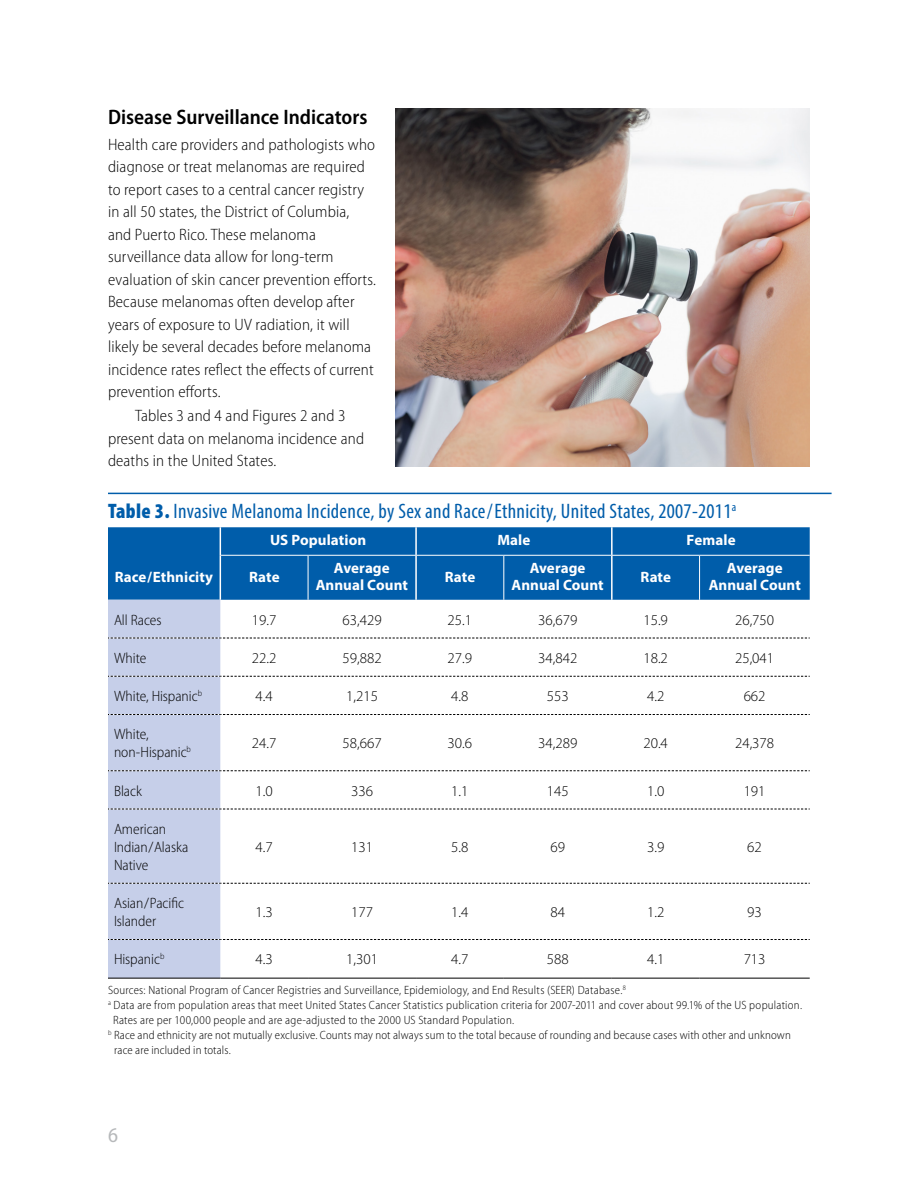
<style>
.page{position:relative;width:918px;height:1188px;background:#fff}
.page>*{position:absolute;margin:0;border:0;box-sizing:border-box;transform-origin:0 0}
.H3_FIGURE___TABLE_TI{font:condensed 21px "Myriad Pro";letter-spacing:.015em;color:#005daa}
.t1{font:600 semi-condensed 21px "Myriad Pro";color:#000}
.t2{font:semi-condensed 21px "Myriad Pro";color:#b6b8ba}
.P__1ST_PARAGRAGH{font:300 semi-condensed 16.5px/22.5px "Myriad Pro";letter-spacing:.01em;color:#000}
.TD_Table__Data_CTR{font:300 15px "Myriad Pro";color:#000}
.TH_Table_ROW_Header{font:300 semi-condensed 15px/18px "Myriad Pro";letter-spacing:-.005em;color:#000}
.TH_Table__Column_Hea{font:700 15px/16.5px "Myriad Pro";letter-spacing:.005em;color:#fff;text-align:center}
.Table__footnote{font:300 semi-condensed 12px/15px "Myriad Pro";letter-spacing:.015em;color:#000}
.s1{font-weight:900}
</style>
<div class="page">
<img style="left:395px;top:108px;width:415px;height:359px">
<hr style="left:108px;top:493px;width:724px;height:1px;background:#005daa">
<div style="left:108px;top:527px;width:702px;height:73px;background:#005daa"></div>
<hr style="left:415px;top:527px;width:2px;height:28px;background:#fff">
<hr style="left:611px;top:527px;width:2px;height:28px;background:#fff">
<hr style="left:415px;top:556px;width:2px;height:44px;background:#fff">
<hr style="left:611px;top:556px;width:2px;height:44px;background:#fff">
<hr style="left:108px;top:978px;width:112px;height:1px;background:#000">
<hr style="left:220px;top:978px;width:88px;height:1px;background:#000">
<hr style="left:308px;top:978px;width:108px;height:1px;background:#000">
<hr style="left:416px;top:978px;width:88px;height:1px;background:#000">
<hr style="left:504px;top:978px;width:108px;height:1px;background:#000">
<hr style="left:612px;top:978px;width:88px;height:1px;background:#000">
<hr style="left:700px;top:978px;width:110px;height:1px;background:#000">
<svg style="left:220px;top:527px;width:1px;height:28px"></svg>
<hr style="left:220px;top:555px;width:1px;height:45px;background:#fff">
<svg style="left:108px;top:600px;width:702px;height:378px"></svg>
<hr style="left:308px;top:556px;width:1px;height:44px;background:#fff">
<hr style="left:503px;top:556px;width:1px;height:44px;background:#fff">
<hr style="left:699px;top:556px;width:1px;height:44px;background:#fff">
<hr style="left:221px;top:555px;width:87px;height:1px;background:#fff">
<hr style="left:308px;top:555px;width:108px;height:1px;background:#fff">
<hr style="left:416px;top:555px;width:88px;height:1px;background:#fff">
<hr style="left:504px;top:555px;width:108px;height:1px;background:#fff">
<hr style="left:612px;top:555px;width:88px;height:1px;background:#fff">
<hr style="left:700px;top:555px;width:110px;height:1px;background:#fff">
<h3 class="t1" style="left:108px;top:105px;width:261px">Disease Surveillance Indicators</h3>
<p class="P__1ST_PARAGRAGH" style="left:108px;top:133px;width:269px">Health care providers and pathologists who diagnose or treat melanomas are required to report cases to a central cancer registry in all 50 states, the District of Columbia, and Puerto Rico. These melanoma surveillance data allow for long-term evaluation of skin cancer prevention efforts.<br>Because melanomas often develop after years of exposure to UV radiation, it will likely be several decades before melanoma incidence rates reflect the effects of current prevention efforts.</p>
<p class="P__1ST_PARAGRAGH" style="left:108px;top:405px;width:258px;text-indent:27px">Tables 3 and 4 and Figures 2 and 3 present data on melanoma incidence and deaths in the United States.</p>
<h3 class="H3_FIGURE___TABLE_TI" style="left:108px;top:498px;width:630px"><span class="s1">Table 3.</span> Invasive Melanoma Incidence, by Sex and Race/Ethnicity, United States, 2007-2011<sup>a</sup></h3>
<p class="TH_Table__Column_Hea" style="left:270px;top:531px;width:98px">US Population</p>
<p class="TH_Table__Column_Hea" style="left:497px;top:531px;width:34px">Male</p>
<p class="TH_Table__Column_Hea" style="left:687px;top:531px;width:51px">Female</p>
<p class="TH_Table__Column_Hea" style="left:115px;top:568px;width:100px">Race/Ethnicity</p>
<p class="TH_Table__Column_Hea" style="left:249px;top:568px;width:32px">Rate</p>
<p class="TH_Table__Column_Hea" style="left:316px;top:559px;width:94px">Average<br>Annual Count</p>
<p class="TH_Table__Column_Hea" style="left:445px;top:568px;width:32px">Rate</p>
<p class="TH_Table__Column_Hea" style="left:512px;top:559px;width:94px">Average<br>Annual Count</p>
<p class="TH_Table__Column_Hea" style="left:641px;top:568px;width:32px">Rate</p>
<p class="TH_Table__Column_Hea" style="left:709px;top:559px;width:94px">Average<br>Annual Count</p>
<p class="TH_Table_ROW_Header" style="left:114px;top:611px;width:49px">All Races</p>
<p class="TD_Table__Data_CTR" style="left:252px;top:611px;width:26px">19.7</p>
<p class="TD_Table__Data_CTR" style="left:342px;top:611px;width:41px">63,429</p>
<p class="TD_Table__Data_CTR" style="left:448px;top:611px;width:26px">25.1</p>
<p class="TD_Table__Data_CTR" style="left:538px;top:611px;width:41px">36,679</p>
<p class="TD_Table__Data_CTR" style="left:643px;top:611px;width:26px">15.9</p>
<p class="TD_Table__Data_CTR" style="left:735px;top:611px;width:41px">26,750</p>
<p class="TH_Table_ROW_Header" style="left:114px;top:649px;width:34px">White</p>
<p class="TD_Table__Data_CTR" style="left:252px;top:650px;width:26px">22.2</p>
<p class="TD_Table__Data_CTR" style="left:342px;top:650px;width:41px">59,882</p>
<p class="TD_Table__Data_CTR" style="left:448px;top:650px;width:26px">27.9</p>
<p class="TD_Table__Data_CTR" style="left:538px;top:650px;width:41px">34,842</p>
<p class="TD_Table__Data_CTR" style="left:643px;top:650px;width:26px">18.2</p>
<p class="TD_Table__Data_CTR" style="left:735px;top:650px;width:41px">25,041</p>
<p class="TH_Table_ROW_Header" style="left:114px;top:687px;width:90px">White, Hispanic<sup>b</sup></p>
<p class="TD_Table__Data_CTR" style="left:256px;top:688px;width:19px">4.4</p>
<p class="TD_Table__Data_CTR" style="left:346px;top:688px;width:33px">1,215</p>
<p class="TD_Table__Data_CTR" style="left:451px;top:688px;width:19px">4.8</p>
<p class="TD_Table__Data_CTR" style="left:547px;top:688px;width:23px">553</p>
<p class="TD_Table__Data_CTR" style="left:647px;top:688px;width:19px">4.2</p>
<p class="TD_Table__Data_CTR" style="left:744px;top:688px;width:23px">662</p>
<p class="TH_Table_ROW_Header" style="left:114px;top:726px;width:78px">White, non-Hispanic<sup>b</sup></p>
<p class="TD_Table__Data_CTR" style="left:252px;top:735px;width:26px">24.7</p>
<p class="TD_Table__Data_CTR" style="left:342px;top:735px;width:41px">58,667</p>
<p class="TD_Table__Data_CTR" style="left:448px;top:735px;width:26px">30.6</p>
<p class="TD_Table__Data_CTR" style="left:538px;top:735px;width:41px">34,289</p>
<p class="TD_Table__Data_CTR" style="left:643px;top:735px;width:26px">20.4</p>
<p class="TD_Table__Data_CTR" style="left:735px;top:735px;width:41px">24,378</p>
<p class="TH_Table_ROW_Header" style="left:114px;top:782px;width:29px">Black</p>
<p class="TD_Table__Data_CTR" style="left:256px;top:782px;width:19px">1.0</p>
<p class="TD_Table__Data_CTR" style="left:351px;top:782px;width:23px">336</p>
<p class="TD_Table__Data_CTR" style="left:451px;top:782px;width:19px">1.1</p>
<p class="TD_Table__Data_CTR" style="left:547px;top:782px;width:23px">145</p>
<p class="TD_Table__Data_CTR" style="left:647px;top:782px;width:19px">1.0</p>
<p class="TD_Table__Data_CTR" style="left:744px;top:782px;width:23px">191</p>
<p class="TH_Table_ROW_Header" style="left:114px;top:820px;width:76px">American<br>Indian/Alaska<br>Native</p>
<p class="TD_Table__Data_CTR" style="left:256px;top:839px;width:19px">4.7</p>
<p class="TD_Table__Data_CTR" style="left:351px;top:839px;width:23px">131</p>
<p class="TD_Table__Data_CTR" style="left:451px;top:839px;width:19px">5.8</p>
<p class="TD_Table__Data_CTR" style="left:551px;top:839px;width:16px">69</p>
<p class="TD_Table__Data_CTR" style="left:647px;top:839px;width:19px">3.9</p>
<p class="TD_Table__Data_CTR" style="left:747px;top:839px;width:16px">62</p>
<p class="TH_Table_ROW_Header" style="left:114px;top:894px;width:72px">Asian/Pacific<br>Islander</p>
<p class="TD_Table__Data_CTR" style="left:256px;top:904px;width:19px">1.3</p>
<p class="TD_Table__Data_CTR" style="left:351px;top:904px;width:23px">177</p>
<p class="TD_Table__Data_CTR" style="left:451px;top:904px;width:19px">1.4</p>
<p class="TD_Table__Data_CTR" style="left:551px;top:904px;width:16px">84</p>
<p class="TD_Table__Data_CTR" style="left:647px;top:904px;width:19px">1.2</p>
<p class="TD_Table__Data_CTR" style="left:747px;top:904px;width:16px">93</p>
<p class="TH_Table_ROW_Header" style="left:114px;top:951px;width:52px">Hispanic<sup>b</sup></p>
<p class="TD_Table__Data_CTR" style="left:256px;top:951px;width:19px">4.3</p>
<p class="TD_Table__Data_CTR" style="left:346px;top:951px;width:33px">1,301</p>
<p class="TD_Table__Data_CTR" style="left:451px;top:951px;width:19px">4.7</p>
<p class="TD_Table__Data_CTR" style="left:547px;top:951px;width:23px">588</p>
<p class="TD_Table__Data_CTR" style="left:647px;top:951px;width:19px">4.1</p>
<p class="TD_Table__Data_CTR" style="left:744px;top:951px;width:23px">713</p>
<p class="Table__footnote" style="left:108px;top:983px;width:519px">Sources: National Program of Cancer Registries and Surveillance, Epidemiology, and End Results (SEER) Database.<sup>8</sup></p>
<p class="Table__footnote" style="left:113px;top:998px;width:690px;text-indent:-5px"><sup>a</sup> Data are from population areas that meet United States Cancer Statistics publication criteria for 2007-2011 and cover about 99.1% of the US population.<br>Rates are per 100,000 people and are age-adjusted to the 2000 US Standard Population.</p>
<p class="Table__footnote" style="left:114px;top:1028px;width:678px;text-indent:-6px"><sup>b</sup> Race and ethnicity are not mutually exclusive. Counts may not always sum to the total because of rounding and because cases with other and unknown race are included in totals.</p>
<p class="t2" style="left:108px;top:1123px;width:11px">6</p>
</div>
